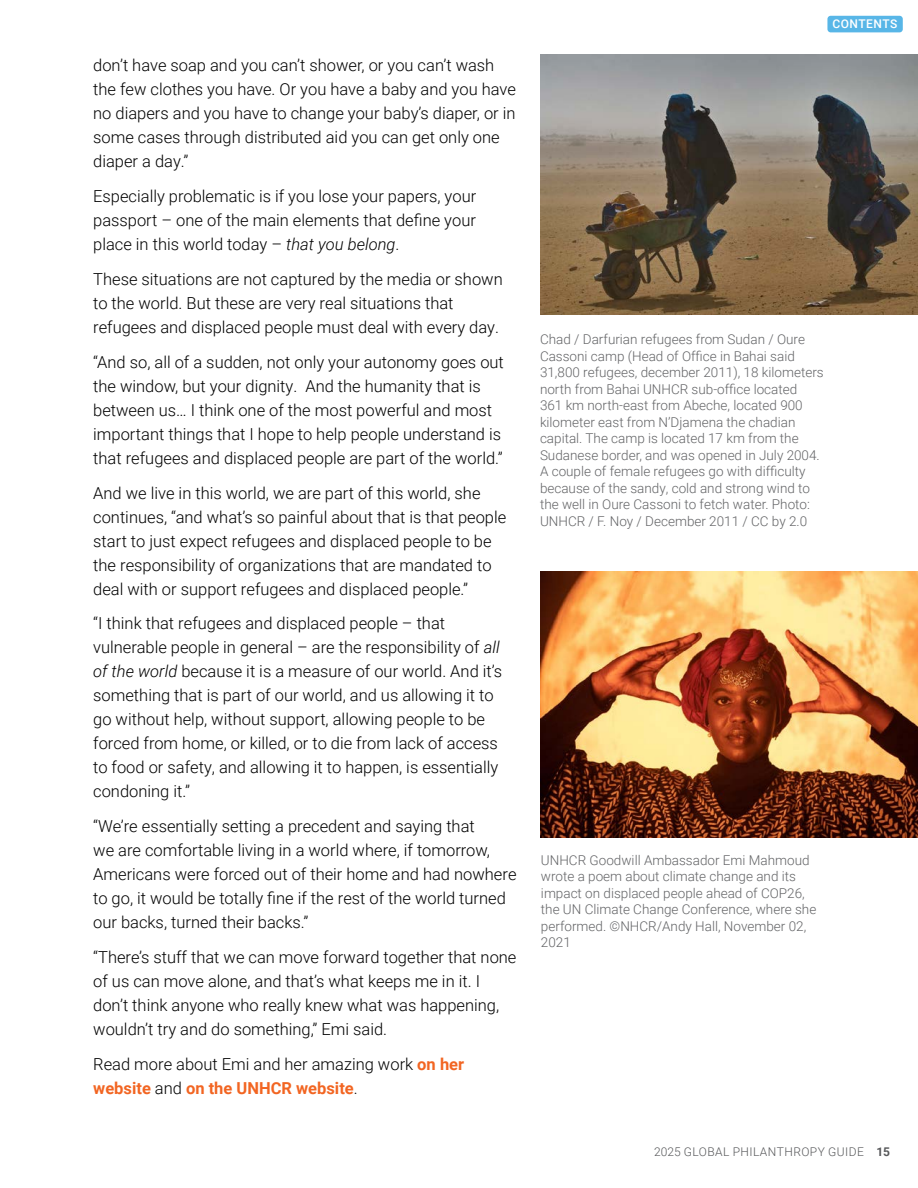
<style>
.page{position:relative;width:918px;height:1188px;background:#fff}
.page>*{position:absolute;margin:0;border:0;box-sizing:border-box;transform-origin:0 0}
.t1{font:300 16.5px/24px "Roboto";color:#000}
.t2{font:300 13.5px/16.5px "Roboto";color:#636466}
.t3{font:300 12px "Roboto";letter-spacing:.035em;color:#58595b}
.t4{font:500 12px "Roboto";letter-spacing:.035em;color:#fff}
.s1{font-style:italic}
.s2{font-weight:700;color:#f26522}
.s3{font-weight:700}
</style>
<div class="page">
<div style="left:827px;top:16px;width:76px;height:16px;background:#58b6e7;border-radius:3px"></div>
<img style="left:540px;top:54px;width:378px;height:260px">
<img style="left:540px;top:572px;width:378px;height:266px">
<p class="t1" style="left:93px;top:53px;width:424px">don’t have soap and you can’t shower, or you can’t wash the few clothes you have. Or you have a baby and you have no diapers and you have to change your baby’s diaper, or in some cases through distributed aid you can get only one diaper a day.”</p>
<p class="t1" style="left:93px;top:184px;width:385px;text-align:justify">Especially problematic is if you lose your papers, your passport – one of the main elements that define your place in this world today – <span class="s1">that you belong</span>.</p>
<p class="t1" style="left:93px;top:266px;width:411px">These situations are not captured by the media or shown to the world. But these are very real situations that refugees and displaced people must deal with every day.</p>
<p class="t1" style="left:93px;top:349px;width:412px">“And so, all of a sudden, not only your autonomy goes out the window, but your dignity. And the humanity that is between us… I think one of the most powerful and most important things that I hope to help people understand is that refugees and displaced people are part of the world.”</p>
<p class="t1" style="left:93px;top:480px;width:415px">And we live in this world, we are part of this world, she continues, “and what’s so painful about that is that people start to just expect refugees and displaced people to be the responsibility of organizations that are mandated to deal with or support refugees and displaced people.”</p>
<p class="t1" style="left:93px;top:611px;width:411px">“I think that refugees and displaced people – that vulnerable people in general – are the responsibility of <span class="s1">all of the world</span> because it is a measure of our world. And it’s something that is part of our world, and us allowing it to go without help, without support, allowing people to be forced from home, or killed, or to die from lack of access to food or safety, and allowing it to happen, is essentially condoning it.”</p>
<p class="t1" style="left:93px;top:814px;width:425px">“We’re essentially setting a precedent and saying that<br>we are comfortable living in a world where, if tomorrow, Americans were forced out of their home and had nowhere to go, it would be totally fine if the rest of the world turned our backs, turned their backs.”</p>
<p class="t1" style="left:93px;top:945px;width:425px">“There’s stuff that we can move forward together that none of us can move alone, and that’s what keeps me in it. I don’t think anyone who really knew what was happening, wouldn’t try and do something,” Emi said.</p>
<p class="t1" style="left:93px;top:1051px;width:372px">Read more about Emi and her amazing work <span class="s2">on her website</span> and <span class="s2">on the UNHCR website</span>.</p>
<p class="t4" style="left:833px;top:16px;width:66px">CONTENTS</p>
<p class="t2" style="left:540px;top:331px;width:285px">Chad / Darfurian refugees from Sudan / Oure Cassoni camp (Head of Office in Bahai said 31,800 refugees, december 2011), 18 kilometers north from Bahai UNHCR sub-office located<br>361 km north-east from Abeche, located 900 kilometer east from N’Djamena the chadian capital. The camp is located 17 km from the Sudanese border, and was opened in July 2004.<br>A couple of female refugees go with difficulty because of the sandy, cold and strong wind to the well in Oure Cassoni to fetch water. Photo:<br>UNHCR / F. Noy / December 2011 / CC by 2.0</p>
<p class="t2" style="left:541px;top:851px;width:277px">UNHCR Goodwill Ambassador Emi Mahmoud wrote a poem about climate change and its impact on displaced people ahead of COP26, the UN Climate Change Conference, where she performed. ©NHCR/Andy Hall, November 02, 2021</p>
<p class="t3" style="left:654px;top:1143px;width:237px">2025 GLOBAL PHILANTHROPY GUIDE <span class="s3">15</span></p>
</div>
